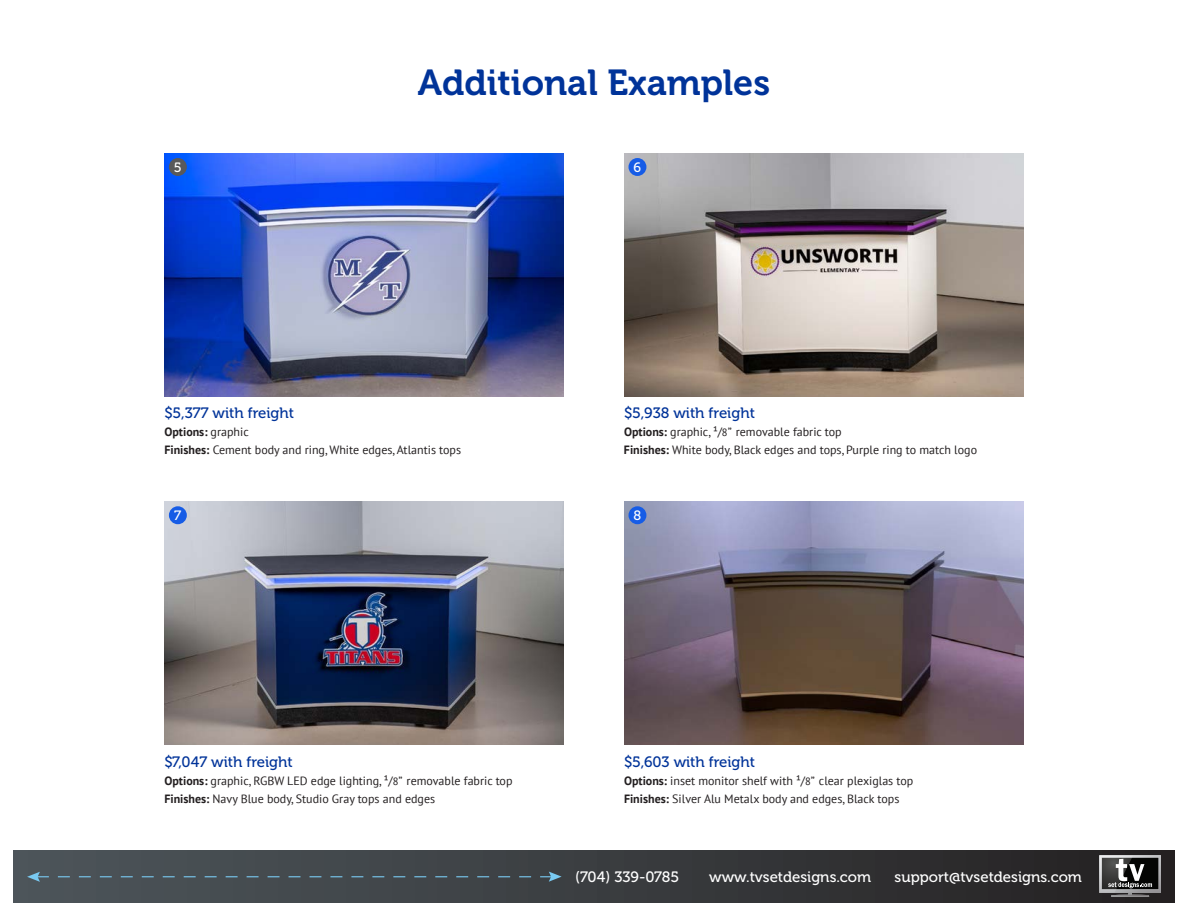
<style>
.page{position:relative;width:1188px;height:918px;background:#fff}
.page>*{position:absolute;margin:0;border:0;box-sizing:border-box;transform-origin:0 0}
.s2{font:36px "Museo 700";color:#039}
.t1{font:15px "Museo 500";color:#039}
.Footer_Number{font:15px "Museo 500";color:#fff}
.t2{font:13.5px "Museo 500";color:#fff}
.t3{font:12px "PT Sans";color:#231f20}
.t4{font:700 12px "PT Sans";color:#231f20}
.s1{font-weight:400}
.s2{font-weight:700}
.s3{font-size:10.5px}
</style>
<div class="page">
<div style="left:14px;top:850px;width:1160px;height:53px;background:linear-gradient(to right,#4e575c,#242122)"></div>
<svg style="left:1099px;top:855px;width:62px;height:42px;background:#646464"></svg>
<svg style="left:27px;top:872px;width:535px;height:10px;background:#48545b"></svg>
<img style="left:164px;top:154px;width:400px;height:243px">
<img style="left:624px;top:154px;width:400px;height:243px">
<img style="left:164px;top:502px;width:400px;height:243px">
<img style="left:624px;top:502px;width:400px;height:243px">
<div style="left:169px;top:158px;width:18px;height:18px;background:#595959;border-radius:50%"></div>
<div style="left:629px;top:158px;width:17px;height:18px;background:#165ce6;border-radius:50%"></div>
<div style="left:169px;top:506px;width:18px;height:18px;background:#165ce6;border-radius:50%"></div>
<div style="left:629px;top:506px;width:17px;height:18px;background:#165ce6;border-radius:50%"></div>
<p class="s2" style="left:418px;top:62px;width:354px">Additional Examples</p>
<p class="t2" style="left:174px;top:160px;width:9px">5</p>
<p class="t2" style="left:634px;top:160px;width:9px">6</p>
<p class="t1" style="left:164px;top:405px;width:131px">$5,377 with freight</p>
<p class="t4" style="left:164px;top:424px;width:86px">Options: <span class="s1">graphic</span></p>
<p class="t3" style="left:164px;top:443px;width:298px"><span class="s2">Finishes:</span> Cement body and ring, White edges, Atlantis tops</p>
<p class="t1" style="left:624px;top:405px;width:132px">$5,938 with freight</p>
<p class="t3" style="left:624px;top:425px;width:219px"><span class="s2">Options:</span> graphic, ¹/<span class="s3">8</span>” removable fabric top</p>
<p class="t3" style="left:624px;top:443px;width:355px"><span class="s2">Finishes:</span> White body, Black edges and tops, Purple ring to match logo</p>
<p class="t2" style="left:174px;top:508px;width:9px">7</p>
<p class="t2" style="left:634px;top:508px;width:9px">8</p>
<p class="t1" style="left:164px;top:753px;width:130px">$7,047 with freight</p>
<p class="t3" style="left:164px;top:773px;width:350px"><span class="s2">Options:</span> graphic, RGBW LED edge lighting, ¹/<span class="s3">8</span>” removable fabric top</p>
<p class="t3" style="left:164px;top:791px;width:272px"><span class="s2">Finishes:</span> Navy Blue body, Studio Gray tops and edges</p>
<p class="t1" style="left:624px;top:753px;width:133px">$5,603 with freight</p>
<p class="t3" style="left:624px;top:773px;width:291px"><span class="s2">Options:</span> inset monitor shelf with ¹/<span class="s3">8</span>” clear plexiglas top</p>
<p class="t3" style="left:624px;top:791px;width:277px"><span class="s2">Finishes:</span> Silver Alu Metalx body and edges, Black tops</p>
<p class="Footer_Number" style="left:575px;top:868px;width:106px">(704) 339-0785</p>
<p class="Footer_Number" style="left:709px;top:868px;width:163px">www.tvsetdesigns.com</p>
<p class="Footer_Number" style="left:895px;top:868px;width:189px">support@tvsetdesigns.com</p>
</div>
